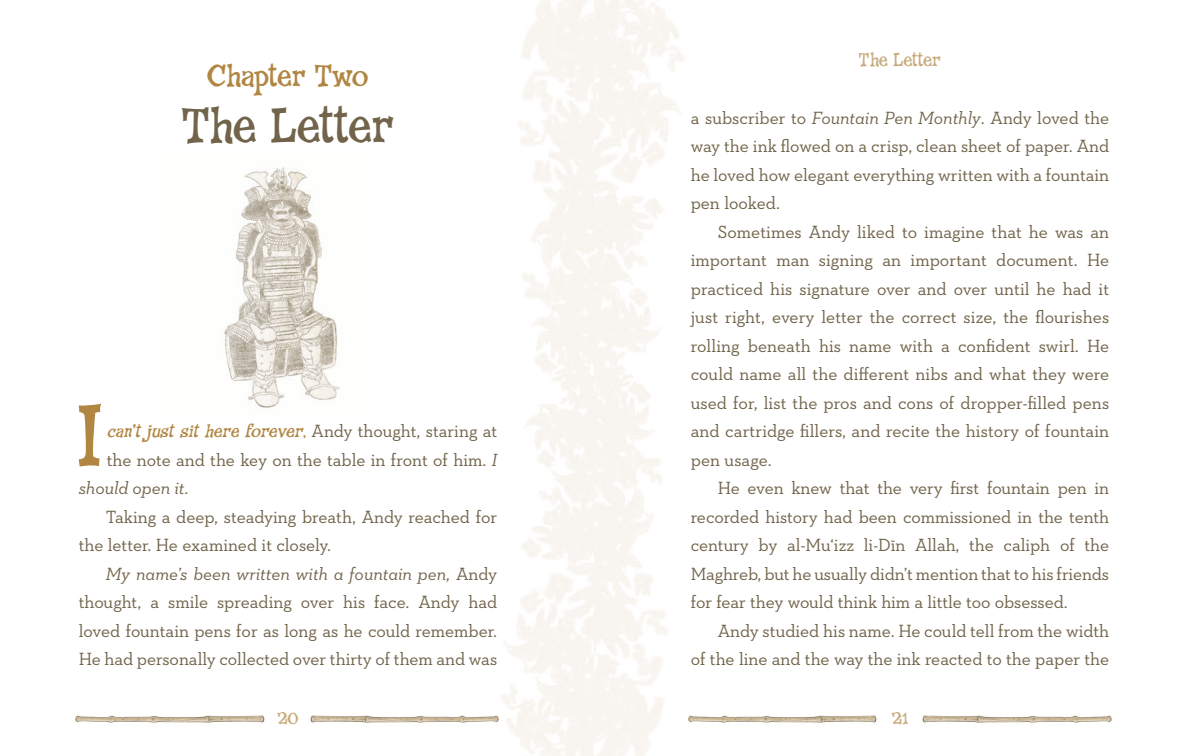
<style>
.page{position:relative;width:1188px;height:756px;background:#fff}
.page>*{position:absolute;margin:0;border:0;box-sizing:border-box;transform-origin:0 0}
.t1{font:88.95px "Fink";color:#b08642}
.t2{font:49.95px "Fink";letter-spacing:-.025em;color:#71644b}
.t3{font:31.2px "Fink";letter-spacing:-.03em;color:#b08642}
.t4{font:19.2px "Fink";letter-spacing:-.025em;color:#b08642}
.t5{font:18px/28.5px "Neutraface Slab Text";letter-spacing:-.005em;color:#71644b;text-align:justify}
.t6{font:italic 18px "Fink";color:#b08642}
.t7{font:18px "Fink";color:#b08642}
.s1{font-style:normal}
.s2{font-family:"Neutraface Slab Text";font-style:normal;color:#71644b}
.s3{font-style:italic}
</style>
<div class="page">
<img style="left:224px;top:167px;width:116px;height:241px">
<img style="left:687px;top:715px;width:190px;height:12px">
<img style="left:922px;top:715px;width:190px;height:8px">
<img style="left:75px;top:715px;width:190px;height:8px">
<img style="left:310px;top:714px;width:198px;height:13px">
<h3 class="t3" style="left:207px;top:56px;width:163px">Chapter Two</h3>
<h2 class="t2" style="left:181px;top:94px;width:216px">The Letter</h2>
<h1 class="t1" style="left:77px;top:382px;width:28px">I</h1>
<p class="t6" style="left:107px;top:420px;width:392px">can’tjustsithere forever<span class="s1">,</span> <span class="s2">Andy thought, staring at</span></p>
<p class="t5" style="left:79px;top:445px;width:420px;text-indent:28px">the note and the key on the table in front of him. <span class="s3">I should open it.</span></p>
<p class="t5" style="left:79px;top:502px;width:420px;text-indent:27px">Taking a deep, steadying breath, Andy reached for the letter. He examined it closely.</p>
<p class="t5" style="left:79px;top:559px;width:420px;text-indent:27px"><span class="s3">My name’s been written with a fountain pen,</span> Andy thought, a smile spreading over his face. Andy had loved fountain pens for as long as he could remember.<br>He had personally collected over thirty of them and was</p>
<p class="t4" style="left:859px;top:47px;width:84px">The Letter</p>
<p class="t5" style="left:691px;top:103px;width:420px">a subscriber to <span class="s3">Fountain Pen Monthly</span>. Andy loved the way the ink flowed on a crisp, clean sheet of paper. And he loved how elegant everything written with a fountain pen looked.</p>
<p class="t5" style="left:691px;top:217px;width:420px;text-indent:27px">Sometimes Andy liked to imagine that he was an important man signing an important document. He practiced his signature over and over until he had it just right, every letter the correct size, the flourishes rolling beneath his name with a confident swirl. He could name all the different nibs and what they were used for, list the pros and cons of dropper-filled pens and cartridge fillers, and recite the history of fountain pen usage.</p>
<p class="t5" style="left:691px;top:473px;width:420px;text-indent:27px">He even knew that the very first fountain pen in recorded history had been commissioned in the tenth century by al-Mu‘izz li-Dīn Allah, the caliph of the Maghreb, but he usually didn’t mention that to his friends for fear they would think him a little too obsessed.</p>
<p class="t5" style="left:691px;top:616px;width:420px;text-align:right">Andy studied his name. He could tell from the width<br>of the line and the way the ink reacted to the paper the</p>
<p class="t7" style="left:277px;top:707px;width:23px">20</p>
<p class="t7" style="left:892px;top:707px;width:19px">21</p>
</div>
